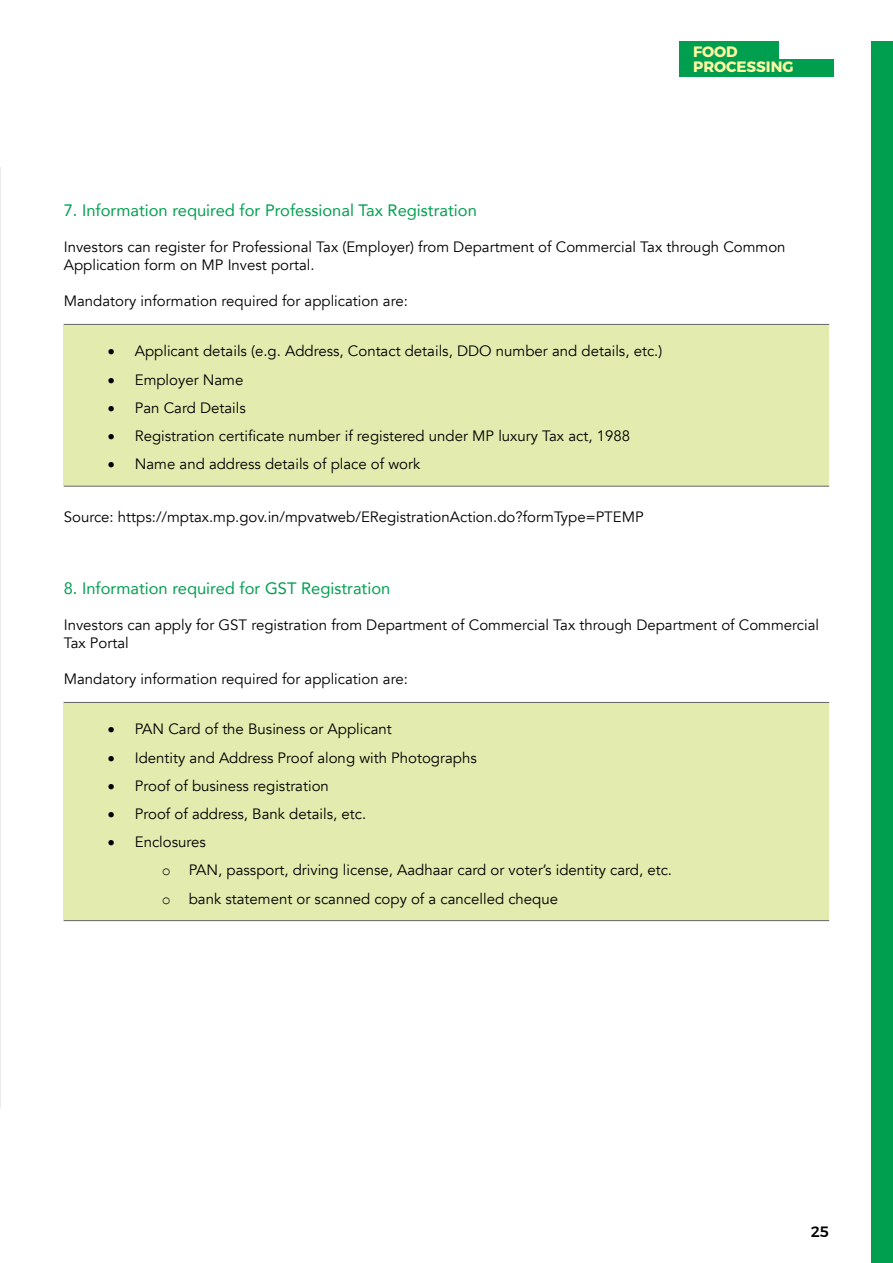
<style>
.page{position:relative;width:893px;height:1263px;background:#fff}
.page>*{position:absolute;margin:0;border:0;box-sizing:border-box;transform-origin:0 0}
.t1{font:16.5px "Avenir";color:#009f4f}
.t2{font:15px/18px "Avenir";color:#000}
.t3{font:700 15px/15px "Montserrat";color:#fff8a3}
.t4{font:500 15px "Montserrat";color:#000}
.s1{font-family:"Courier New"}
</style>
<div class="page">
<div style="left:680px;top:41px;width:99px;height:18px;background:#009f4f"></div>
<div style="left:680px;top:59px;width:154px;height:18px;background:#009f4f"></div>
<div style="left:872px;top:41px;width:21px;height:1222px;background:#009f4f"></div>
<div style="left:64px;top:324px;width:765px;height:162px;background:#e3ecae"></div>
<hr style="left:64px;top:324px;width:765px;height:1px;background:#636466">
<hr style="left:64px;top:486px;width:765px;height:1px;background:#636466">
<div style="left:64px;top:702px;width:765px;height:219px;background:#e3ecae"></div>
<hr style="left:64px;top:702px;width:765px;height:1px;background:#636466">
<hr style="left:64px;top:920px;width:765px;height:1px;background:#636466">
<hr style="left:0;top:167px;width:1px;height:941px;background:#e6e7e8">
<p class="t3" style="left:693px;top:43px;width:102px">FOOD<br>PROCESSING</p>
<p class="t1" style="left:64px;top:197px;width:415px">7. Information required for Professional Tax Registration</p>
<p class="t2" style="left:64px;top:238px;width:723px">Investors can register for Professional Tax (Employer) from Department of Commercial Tax through Common<br>Application form on MP Invest portal.</p>
<p class="t2" style="left:64px;top:292px;width:346px">Mandatory information required for application are:</p>
<p class="t2" style="left:108px;top:342px;width:556px">• Applicant details (e.g. Address, Contact details, DDO number and details, etc.)</p>
<p class="t2" style="left:108px;top:371px;width:137px">• Employer Name</p>
<p class="t2" style="left:108px;top:399px;width:140px">• Pan Card Details</p>
<p class="t2" style="left:108px;top:427px;width:524px">• Registration certificate number if registered under MP luxury Tax act, 1988</p>
<p class="t2" style="left:108px;top:455px;width:314px">• Name and address details of place of work</p>
<p class="t2" style="left:64px;top:508px;width:581px">Source: https://mptax.mp.gov.in/mpvatweb/ERegistrationAction.do?formType=PTEMP</p>
<p class="t1" style="left:64px;top:575px;width:328px">8. Information required for GST Registration</p>
<p class="t2" style="left:64px;top:616px;width:757px">Investors can apply for GST registration from Department of Commercial Tax through Department of Commercial<br>Tax Portal</p>
<p class="t2" style="left:64px;top:670px;width:346px">Mandatory information required for application are:</p>
<p class="t2" style="left:108px;top:720px;width:285px">• PAN Card of the Business or Applicant</p>
<p class="t2" style="left:108px;top:749px;width:370px">• Identity and Address Proof along with Photographs</p>
<p class="t2" style="left:108px;top:777px;width:223px">• Proof of business registration</p>
<p class="t2" style="left:108px;top:805px;width:260px">• Proof of address, Bank details, etc.</p>
<p class="t2" style="left:162px;top:828px;width:512px;line-height:28.2px;text-indent:-54px">• Enclosures<br><span class="s1">o</span> PAN, passport, driving license, Aadhaar card or voter’s identity card, etc. <span class="s1">o</span> bank statement or scanned copy of a cancelled cheque</p>
<p class="t4" style="left:811px;top:1220px;width:20px">25</p>
</div>
